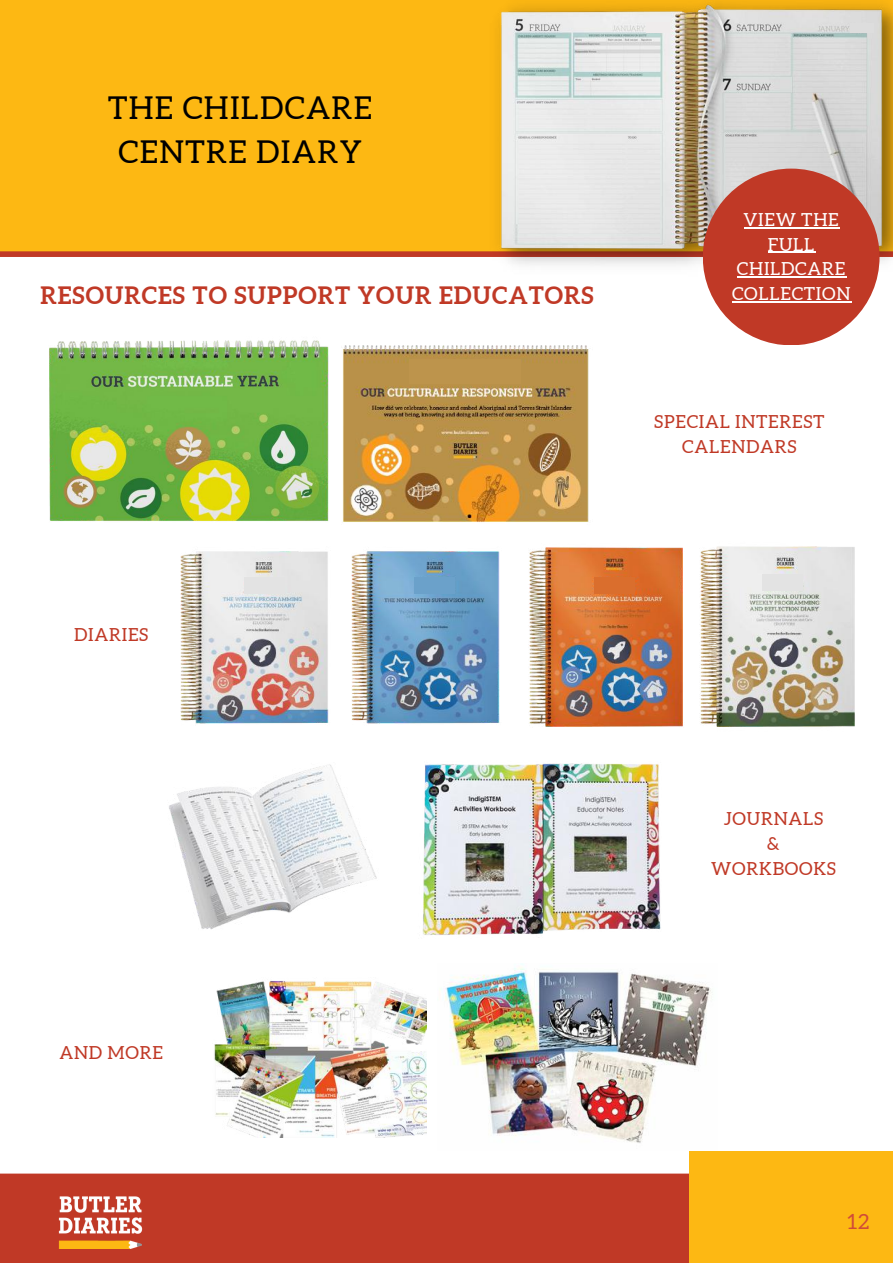
<style>
.page{position:relative;width:893px;height:1264px;background:#fff}
.page>*{position:absolute;margin:0;border:0;box-sizing:border-box;transform-origin:0 0}
.t1{font:31.5px/43.8px "Aleo";letter-spacing:.04em;color:#000;text-align:center}
.t2{font:700 24px "Aleo";letter-spacing:.04em;color:#c03926}
.t3{font:21px "Aleo";color:#d14b38}
.t4{font:18px/24.8px "Aleo";letter-spacing:.04em;color:#c03926;text-align:center}
.t5{font:18px/24.8px "Aleo";letter-spacing:.04em;color:#fff;text-align:center}
</style>
<div class="page">
<div style="left:0;top:1173px;width:892px;height:6px;background:#c03926"></div>
<div style="left:0;top:1179px;width:892px;height:83px;background:#c03926"></div>
<img style="left:58px;top:1196px;width:84px;height:52px">
<div style="left:688px;top:1150px;width:204px;height:112px;background:#fdb813"></div>
<div style="left:0;top:0;width:892px;height:251px;background:#fdb813"></div>
<div style="left:0;top:251px;width:892px;height:6px;background:#c03926"></div>
<img style="left:49px;top:340px;width:280px;height:181px">
<img style="left:342px;top:345px;width:247px;height:177px">
<img style="left:445px;top:963px;width:267px;height:180px">
<img style="left:180px;top:551px;width:149px;height:173px">
<img style="left:214px;top:981px;width:212px;height:155px">
<div style="left:408px;top:360px;width:112px;height:24px;background:#bd944c"></div>
<img style="left:351px;top:551px;width:149px;height:173px">
<img style="left:529px;top:547px;width:154px;height:180px">
<img style="left:700px;top:546px;width:155px;height:181px">
<img style="left:422px;top:763px;width:239px;height:172px">
<div style="left:244px;top:577px;width:41px;height:17px;background:#e3e3e3"></div>
<div style="left:414px;top:577px;width:41px;height:17px;background:#6ba1ca"></div>
<div style="left:594px;top:577px;width:41px;height:17px;background:#da6e2d"></div>
<div style="left:762px;top:574px;width:41px;height:17px;background:#e3e3e3"></div>
<img style="left:411px;top:1px;width:481px;height:306px">
<div style="left:646px;top:22px;width:23px;height:11px;background:#efecec"></div>
<div style="left:849px;top:24px;width:24px;height:9px;background:#ddd"></div>
<div style="left:702px;top:169px;width:177px;height:176px;background:#c03926;border-radius:50%"></div>
<hr style="left:743px;top:227px;width:96px;height:1px;background:#fff">
<hr style="left:767px;top:252px;width:48px;height:1px;background:#fff">
<hr style="left:737px;top:276px;width:109px;height:2px;background:#fff">
<hr style="left:732px;top:301px;width:119px;height:1px;background:#fff">
<img style="left:169px;top:764px;width:208px;height:166px">
<h1 class="t1" style="left:108px;top:85px;width:266px">THE CHILDCARE<br>CENTRE DIARY</h1>
<h2 class="t2" style="left:40px;top:281px;width:554px">RESOURCES TO SUPPORT YOUR EDUCATORS</h2>
<p class="t5" style="left:732px;top:207px;width:120px">VIEW THE<br>FULL<br>CHILDCARE<br>COLLECTION</p>
<p class="t4" style="left:654px;top:409px;width:172px">SPECIAL INTEREST<br>CALENDARS</p>
<p class="t4" style="left:74px;top:622px;width:76px">DIARIES</p>
<p class="t4" style="left:60px;top:1040px;width:105px">AND MORE</p>
<p class="t4" style="left:711px;top:806px;width:126px">JOURNALS<br>&amp;<br>WORKBOOKS</p>
<p class="t3" style="left:847px;top:1209px;width:23px">12</p>
</div>
